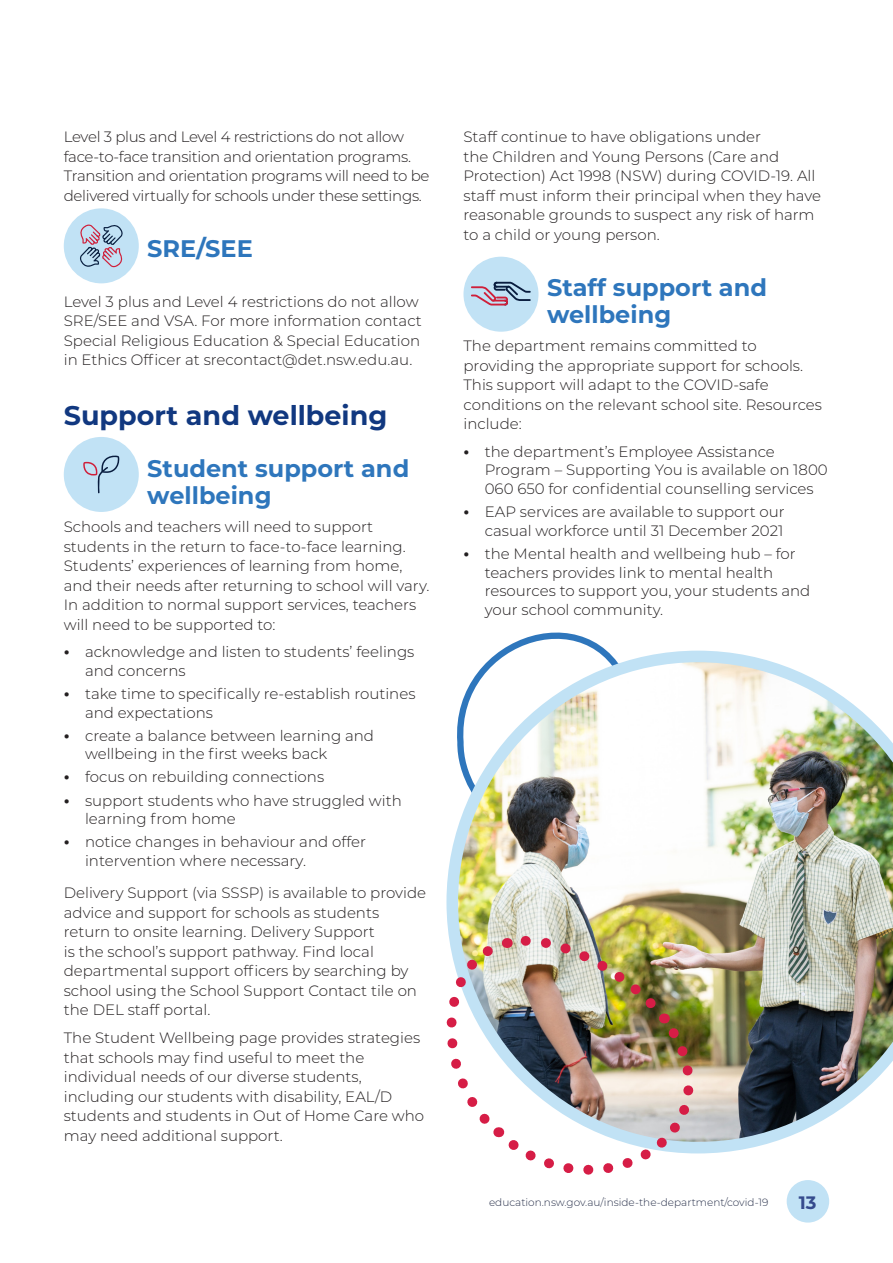
<style>
.page{position:relative;width:893px;height:1263px;background:#fff}
.page>*{position:absolute;margin:0;border:0;box-sizing:border-box;transform-origin:0 0}
.Heading_2{font:700 27px "Montserrat";color:#113880}
.Heading_3{font:700 24px/27px "Montserrat";color:#2e76bc}
.Heading_3_icon{font:700 24px "Montserrat";color:#2e76bc}
.t1{font:700 18px "Montserrat";color:#354b8d}
.Body{font:300 15px/19.5px "Montserrat";color:#231f20}
.Body-2{font:300 15px/19.5px "Montserrat";letter-spacing:-.02em;color:#231f20}
.t2{font:300 10.5px "Montserrat";color:#2a324c}
.s1{font-weight:700;font-size:16.5px}
</style>
<div class="page">
<svg style="left:500px;top:632px;width:107px;height:19px"></svg>
<div style="left:64px;top:437px;width:75px;height:75px;background:#c1e2f5;border-radius:50%"></div>
<svg style="left:83px;top:455px;width:37px;height:38px"></svg>
<div style="left:463px;top:257px;width:75px;height:75px;background:#c1e2f5;border-radius:50%"></div>
<svg style="left:471px;top:282px;width:60px;height:23px"></svg>
<img style="left:446px;top:651px;width:447px;height:500px">
<div style="left:64px;top:208px;width:75px;height:75px;background:#c1e2f5;border-radius:50%"></div>
<svg style="left:80px;top:224px;width:43px;height:43px"></svg>
<img style="left:500px;top:1013px;width:238px;height:162px">
<img style="left:446px;top:932px;width:219px;height:207px">
<div style="left:787px;top:1180px;width:42px;height:42px;background:#c1e2f5;border-radius:50%"></div>
<p class="Body-2" style="left:64px;top:127px;width:367px">Level 3 plus and Level 4 restrictions do not allow face-to-face transition and orientation programs.<br>Transition and orientation programs will need to be delivered virtually for schools under these settings.</p>
<h4 class="Heading_3_icon" style="left:147px;top:232px;width:107px">SRE/SEE</h4>
<p class="Body" style="left:64px;top:291px;width:359px">Level 3 plus and Level 4 restrictions do not allow SRE/SEE and VSA. For more information contact Special Religious Education &amp; Special Education in Ethics Officer at srecontact@det.nsw.edu.au.</p>
<h3 class="Heading_2" style="left:64px;top:396px;width:325px">Support and wellbeing</h3>
<h4 class="Heading_3" style="left:147px;top:454px;width:263px">Student support and wellbeing</h4>
<p class="Body" style="left:64px;top:517px;width:367px">Schools and teachers will need to support students in the return to face-to-face learning.<br>Students’ experiences of learning from home, and their needs after returning to school will vary.<br>In addition to normal support services, teachers will need to be supported to:</p>
<p class="Body" style="left:85px;top:642px;width:331px;line-height:18.8px;text-indent:-21px"><span class="s1">•</span> acknowledge and listen to students’ feelings and concerns</p>
<p class="Body" style="left:85px;top:684px;width:332px;line-height:18.8px;text-indent:-21px"><span class="s1">•</span> take time to specifically re-establish routines and expectations</p>
<p class="Body" style="left:85px;top:725px;width:291px;line-height:18.8px;text-indent:-21px"><span class="s1">•</span> create a balance between learning and wellbeing in the first weeks back</p>
<p class="Body" style="left:64px;top:767px;width:262px"><span class="s1">•</span> focus on rebuilding connections</p>
<p class="Body" style="left:85px;top:790px;width:318px;line-height:18.8px;text-indent:-21px"><span class="s1">•</span> support students who have struggled with learning from home</p>
<p class="Body" style="left:85px;top:832px;width:282px;line-height:18.8px;text-indent:-21px"><span class="s1">•</span> notice changes in behaviour and offer intervention where necessary.</p>
<p class="Body" style="left:64px;top:883px;width:364px">Delivery Support (via SSSP) is available to provide advice and support for schools as students return to onsite learning. Delivery Support<br>is the school’s support pathway. Find local departmental support officers by searching by school using the School Support Contact tile on the DEL staff portal.</p>
<p class="Body" style="left:64px;top:1028px;width:362px">The Student Wellbeing page provides strategies that schools may find useful to meet the individual needs of our diverse students, including our students with disability, EAL/D students and students in Out of Home Care who may need additional support.</p>
<p class="Body" style="left:463px;top:127px;width:359px">Staff continue to have obligations under<br>the Children and Young Persons (Care and Protection) Act 1998 (NSW) during COVID-19. All staff must inform their principal when they have reasonable grounds to suspect any risk of harm to a child or young person.</p>
<h4 class="Heading_3" style="left:547px;top:273px;width:222px">Staff support and wellbeing</h4>
<p class="Body" style="left:463px;top:336px;width:360px">The department remains committed to providing the appropriate support for schools.<br>This support will adapt to the COVID-safe conditions on the relevant school site. Resources include:</p>
<p class="Body" style="left:485px;top:441px;width:345px;line-height:18.8px;text-indent:-21px"><span class="s1">•</span> the department’s Employee Assistance<br>Program – Supporting You is available on 1800<br>060 650 for confidential counselling services</p>
<p class="Body" style="left:463px;top:502px;width:323px;line-height:18.8px;text-align:right"><span class="s1">•</span> EAP services are available to support our casual workforce until 31 December 2021</p>
<p class="Body" style="left:485px;top:544px;width:327px;line-height:18.8px;text-indent:-21px"><span class="s1">•</span> the Mental health and wellbeing hub – for teachers provides link to mental health resources to support you, your students and your school community.</p>
<p class="t2" style="left:489px;top:1195px;width:281px">education.nsw.gov.au/inside-the-department/covid-19</p>
<p class="t1" style="left:799px;top:1189px;width:19px">13</p>
</div>
